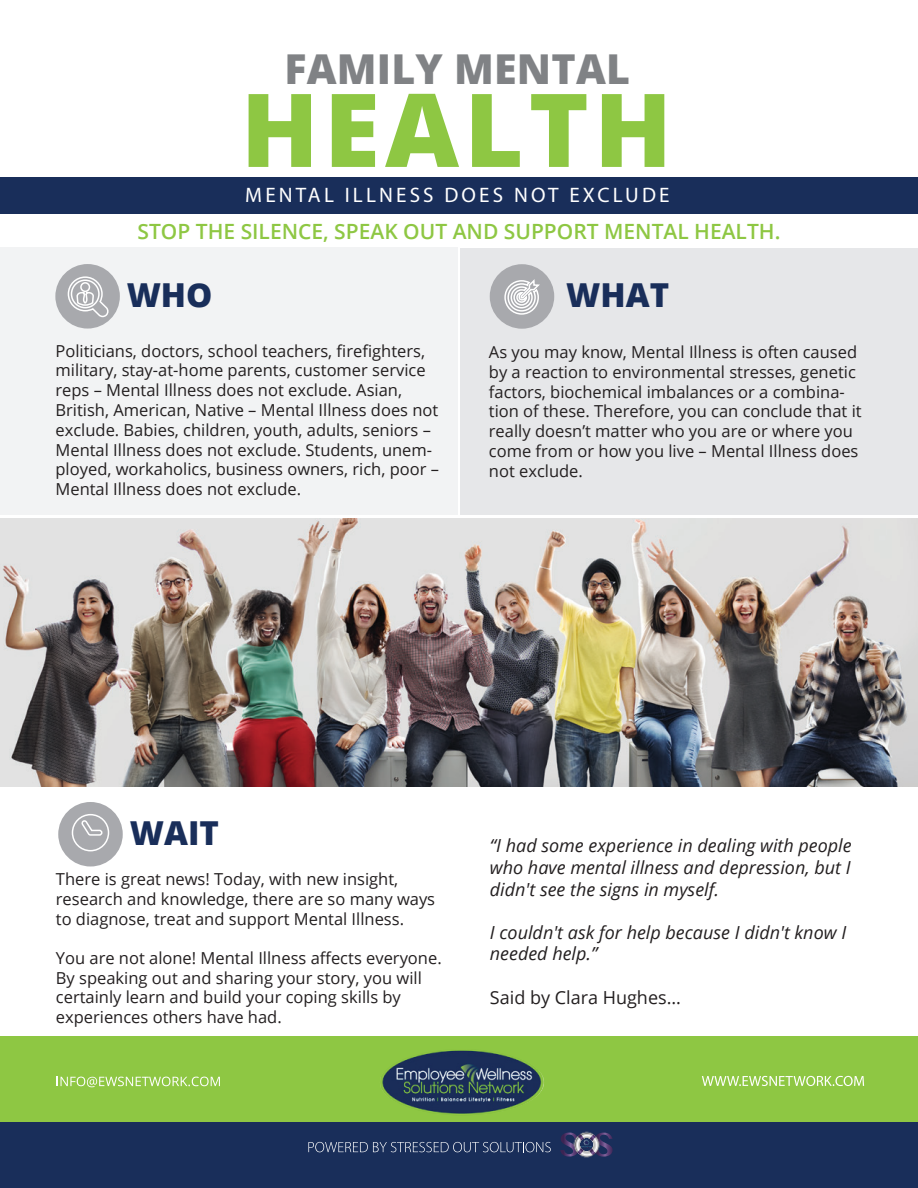
<style>
.page{position:relative;width:918px;height:1188px;background:#fff}
.page>*{position:absolute;margin:0;border:0;box-sizing:border-box;transform-origin:0 0}
.t1{font:800 102px "Open Sans";letter-spacing:.05em;color:#8ec743}
.t2{font:800 41.25px "Open Sans";letter-spacing:.005em;color:#808285}
.t3{font:800 33px "Open Sans";color:#192e5a}
.t4{font:600 21px "Open Sans";color:#8ec743}
.t5{font:21px "Myriad Pro";letter-spacing:.15em;color:#fff}
.t6{font:italic 18px/21.6px "Open Sans";color:#231f20;text-align:justify}
.t7{font:18px "Open Sans";color:#231f20}
.t8{font:16.5px/19.8px "Open Sans";color:#231f20}
</style>
<div class="page">
<div style="left:461px;top:248px;width:457px;height:267px;background:#e6e7e9"></div>
<div style="left:0;top:247px;width:458px;height:268px;background:#f2f3f4"></div>
<div style="left:0;top:178px;width:918px;height:36px;background:#192e5a"></div>
<div style="left:490px;top:264px;width:64px;height:65px;background:#a8a9ad;border-radius:50%"></div>
<svg style="left:504px;top:279px;width:36px;height:36px"></svg>
<div style="left:55px;top:264px;width:65px;height:65px;background:#a8a9ad;border-radius:50%"></div>
<svg style="left:67px;top:276px;width:42px;height:42px"></svg>
<div style="left:80px;top:282px;width:10px;height:10px;border:2px solid #fff;border-radius:50%"></div>
<div style="left:58px;top:802px;width:65px;height:64px;background:#a8a9ad;border-radius:50%"></div>
<svg style="left:71px;top:814px;width:39px;height:38px"></svg>
<img style="left:0;top:518px;width:918px;height:268px">
<div style="left:0;top:1036px;width:918px;height:122px;background:#8ec743"></div>
<div style="left:0;top:1122px;width:918px;height:66px;background:#192e5a"></div>
<svg style="left:560px;top:1132px;width:53px;height:26px"></svg>
<svg style="left:308px;top:1142px;width:243px;height:10px"></svg>
<img style="left:380px;top:1050px;width:164px;height:64px">
<svg style="left:57px;top:1077px;width:163px;height:10px"></svg>
<svg style="left:702px;top:1076px;width:162px;height:10px"></svg>
<h2 class="t2" style="left:284px;top:37px;width:347px">FAMILY MENTAL</h2>
<h1 class="t1" style="left:241px;top:52px;width:433px">HEALTH</h1>
<p class="t5" style="left:245px;top:182px;width:426px">MENTAL ILLNESS DOES NOT EXCLUDE</p>
<p class="t4" style="left:138px;top:217px;width:644px">STOP THE SILENCE, SPEAK OUT AND SUPPORT MENTAL HEALTH.</p>
<h3 class="t3" style="left:127px;top:270px;width:87px">WHO</h3>
<h3 class="t3" style="left:566px;top:270px;width:105px">WHAT</h3>
<p class="t8" style="left:489px;top:342px;width:374px">As you may know, Mental Illness is often caused by a reaction to environmental stresses, genetic factors, biochemical imbalances or a combina&shy;tion of these. Therefore, you can conclude that it really doesn’t matter who you are or where you come from or how you live – Mental Illness does not exclude.</p>
<p class="t8" style="left:56px;top:340px;width:385px">Politicians, doctors, school teachers, firefighters, military, stay-at-home parents, customer service reps – Mental Illness does not exclude. Asian, British, American, Native – Mental Illness does not exclude. Babies, children, youth, adults, seniors – Mental Illness does not exclude. Students, unem&shy;ployed, workaholics, business owners, rich, poor – Mental Illness does not exclude.</p>
<h3 class="t3" style="left:130px;top:808px;width:91px">WAIT</h3>
<p class="t8" style="left:56px;top:869px;width:381px">There is great news! Today, with new insight, research and knowledge, there are so many ways to diagnose, treat and support Mental Illness.</p>
<p class="t8" style="left:56px;top:948px;width:387px">You are not alone! Mental Illness affects everyone.<br>By speaking out and sharing your story, you will certainly learn and build your coping skills by experiences others have had.</p>
<p class="t6" style="left:490px;top:835px;width:363px">“I had some experience in dealing with people who have mental illness and depression, but I didn't see the signs in myself.</p>
<p class="t6" style="left:490px;top:921px;width:358px">I couldn't ask for help because I didn't know I needed help.”</p>
<p class="t7" style="left:490px;top:985px;width:192px">Said by Clara Hughes…</p>
</div>
